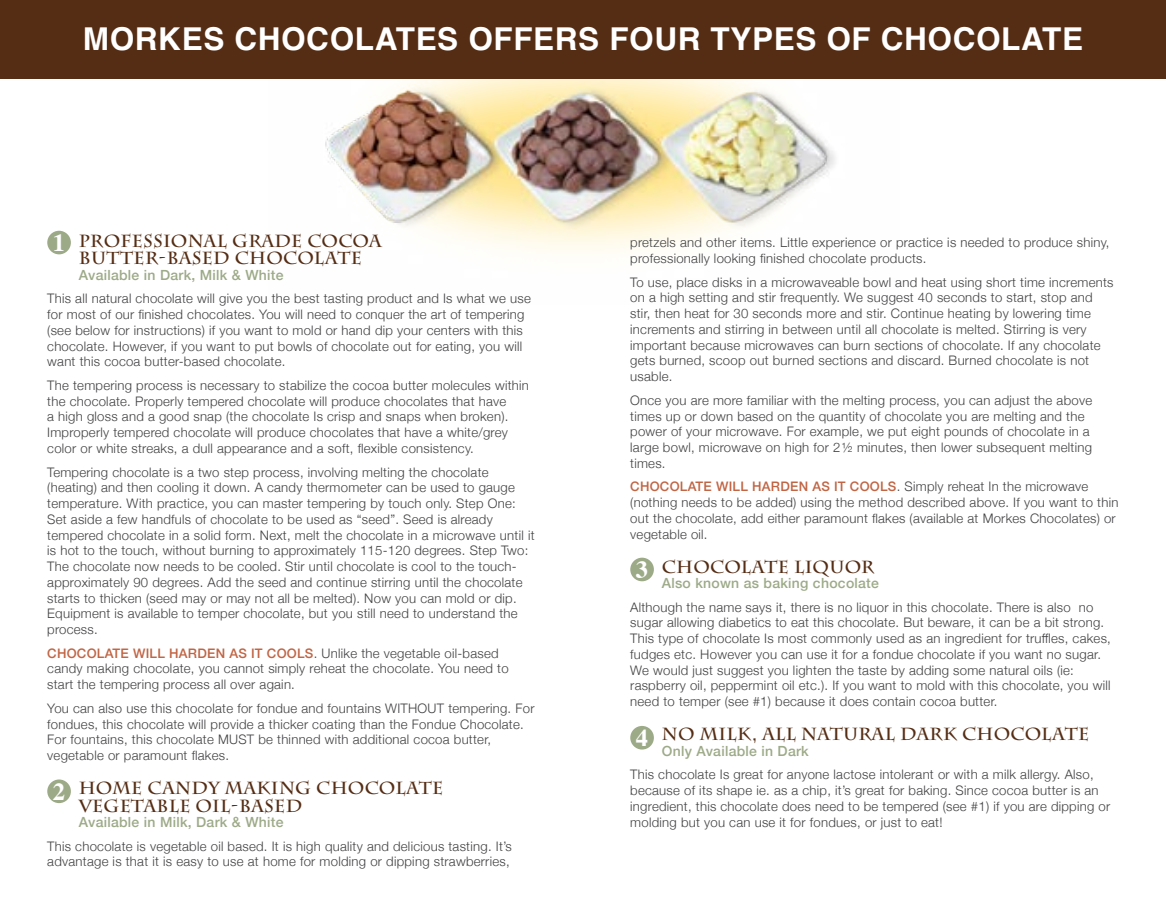
<style>
.page{position:relative;width:1166px;height:898px;background:#fff}
.page>*{position:absolute;margin:0;border:0;box-sizing:border-box;transform-origin:0 0}
.t1{font:700 31.5px "Helvetica";letter-spacing:.02em;color:#fff}
.t2{font:700 24.5px "Times";color:#fff}
.t3{font:700 17.5px/17.5px "Charlemagne Std";letter-spacing:.02em;color:#552d14}
.t4{font:500 14px "Helvetica Neue";letter-spacing:.02em;color:#9daa88}
.t5{font:300 13.12px/15.8px "Helvetica Neue";letter-spacing:.02em;color:#414042}
.s1{font-weight:500;color:#c16544}
</style>
<div class="page">
<img style="left:325px;top:79px;width:510px;height:174px">
<div style="left:0;top:0;width:1166px;height:79px;background:#552d14"></div>
<div style="left:47px;top:231px;width:24px;height:23px;background:#9daa88;border-radius:50%"></div>
<div style="left:47px;top:779px;width:24px;height:24px;background:#9daa88;border-radius:50%"></div>
<div style="left:630px;top:558px;width:24px;height:23px;background:#9daa88;border-radius:50%"></div>
<div style="left:630px;top:726px;width:24px;height:23px;background:#9daa88;border-radius:50%"></div>
<h1 class="t1" style="left:83px;top:20px;width:1001px">MORKES CHOCOLATES OFFERS FOUR TYPES OF CHOCOLATE</h1>
<h3 class="t3" style="left:79px;top:232px;width:304px">PROFESSIONAL GRADE COCOA<br>BUTTER-BASED CHOCOLATE</h3>
<p class="t4" style="left:79px;top:263px;width:206px">Available in Dark, Milk &amp; White</p>
<p class="t5" style="left:47px;top:290px;width:485px">This all natural chocolate will give you the best tasting product and Is what we use for most of our finished chocolates. You will need to conquer the art of tempering (see below for instructions) if you want to mold or hand dip your centers with this chocolate. However, if you want to put bowls of chocolate out for eating, you will want this cocoa butter-based chocolate.</p>
<p class="t5" style="left:47px;top:376px;width:483px">The tempering process is necessary to stabilize the cocoa butter molecules within the chocolate. Properly tempered chocolate will produce chocolates that have<br>a high gloss and a good snap (the chocolate Is crisp and snaps when broken).<br>Improperly tempered chocolate will produce chocolates that have a white/grey color or white streaks, a dull appearance and a soft, flexible consistency.</p>
<p class="t5" style="left:47px;top:463px;width:489px">Tempering chocolate is a two step process, involving melting the chocolate (heating) and then cooling it down. A candy thermometer can be used to gauge temperature. With practice, you can master tempering by touch only. Step One:<br>Set aside a few handfuls of chocolate to be used as “seed”. Seed is already tempered chocolate in a solid form. Next, melt the chocolate in a microwave until it is hot to the touch, without burning to approximately 115-120 degrees. Step Two:<br>The chocolate now needs to be cooled. Stir until chocolate is cool to the touch&shy;approximately 90 degrees. Add the seed and continue stirring until the chocolate starts to thicken (seed may or may not all be melted). Now you can mold or dip.<br>Equipment is available to temper chocolate, but you still need to understand the process.</p>
<p class="t5" style="left:47px;top:644px;width:463px"><span class="s1">CHOCOLATE WILL HARDEN AS IT COOLS</span>. Unlike the vegetable oil-based candy making chocolate, you cannot simply reheat the chocolate. You need to start the tempering process all over again.</p>
<p class="t5" style="left:47px;top:699px;width:489px">You can also use this chocolate for fondue and fountains WITHOUT tempering. For fondues, this chocolate will provide a thicker coating than the Fondue Chocolate.<br>For fountains, this chocolate MUST be thinned with additional cocoa butter, vegetable or paramount flakes.</p>
<h3 class="t3" style="left:79px;top:779px;width:366px">HOME CANDY MAKING CHOCOLATE<br>VEGETABLE OIL-BASED</h3>
<p class="t4" style="left:79px;top:811px;width:206px">Available in Milk, Dark &amp; White</p>
<p class="t5" style="left:47px;top:837px;width:466px">This chocolate is vegetable oil based. It is high quality and delicious tasting. It’s advantage is that it is easy to use at home for molding or dipping strawberries,</p>
<h2 class="t2" style="left:53px;top:219px;width:14px">1</h2>
<h2 class="t2" style="left:53px;top:768px;width:14px">2</h2>
<p class="t5" style="left:630px;top:234px;width:481px">pretzels and other items. Little experience or practice is needed to produce shiny, professionally looking finished chocolate products.</p>
<p class="t5" style="left:630px;top:273px;width:485px">To use, place disks in a microwaveable bowl and heat using short time increments on a high setting and stir frequently. We suggest 40 seconds to start, stop and stir, then heat for 30 seconds more and stir. Continue heating by lowering time increments and stirring in between until all chocolate is melted. Stirring is very important because microwaves can burn sections of chocolate. If any chocolate gets burned, scoop out burned sections and discard. Burned chocolate is not usable.</p>
<p class="t5" style="left:630px;top:391px;width:463px">Once you are more familiar with the melting process, you can adjust the above times up or down based on the quantity of chocolate you are melting and the power of your microwave. For example, we put eight pounds of chocolate in a large bowl, microwave on high for 2½ minutes, then lower subsequent melting times.</p>
<p class="t5" style="left:630px;top:478px;width:490px"><span class="s1">CHOCOLATE WILL HARDEN AS IT COOLS</span>. Simply reheat In the microwave (nothing needs to be added) using the method described above. If you want to thin out the chocolate, add either paramount flakes (available at Morkes Chocolates) or vegetable oil.</p>
<h3 class="t3" style="left:662px;top:558px;width:214px">CHOCOLATE LIQUOR</h3>
<p class="t4" style="left:662px;top:572px;width:219px">Also known as baking chocolate</p>
<p class="t5" style="left:630px;top:598px;width:482px">Although the name says it, there is no liquor in this chocolate. There is also no sugar allowing diabetics to eat this chocolate. But beware, it can be a bit strong.<br>This type of chocolate Is most commonly used as an ingredient for truffles, cakes, fudges etc. However you can use it for a fondue chocolate if you want no sugar.<br>We would just suggest you lighten the taste by adding some natural oils (ie: raspberry oil, peppermint oil etc.). If you want to mold with this chocolate, you will need to temper (see #1) because it does contain cocoa butter.</p>
<h3 class="t3" style="left:662px;top:726px;width:429px">NO MILK, ALL NATURAL DARK CHOCOLATE</h3>
<p class="t4" style="left:662px;top:739px;width:148px">Only Available in Dark</p>
<p class="t5" style="left:630px;top:766px;width:481px">This chocolate Is great for anyone lactose intolerant or with a milk allergy. Also, because of its shape ie. as a chip, it’s great for baking. Since cocoa butter is an ingredient, this chocolate does need to be tempered (see #1) if you are dipping or molding but you can use it for fondues, or just to eat!</p>
<h2 class="t2" style="left:636px;top:546px;width:14px">3</h2>
<h2 class="t2" style="left:636px;top:714px;width:14px">4</h2>
</div>
